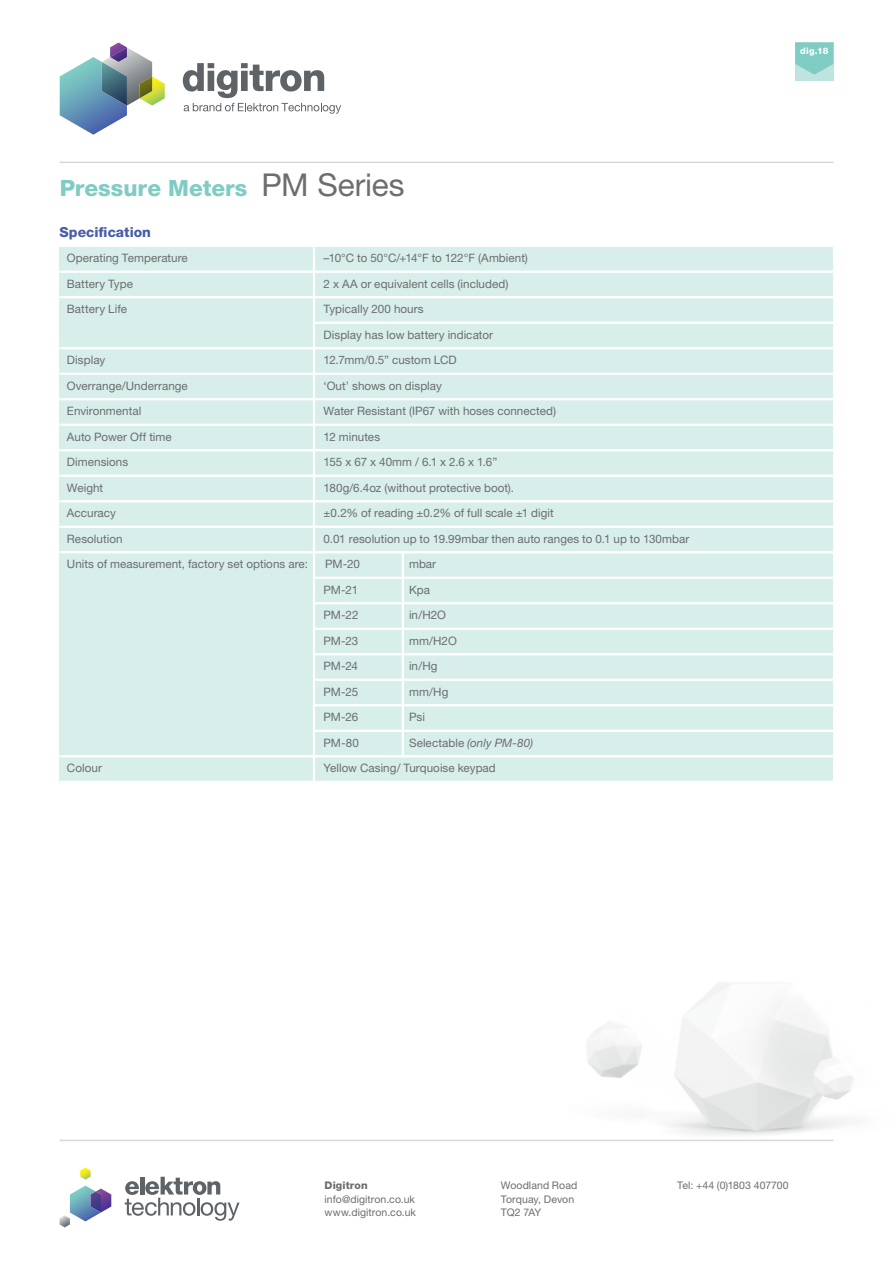
<style>
.page{position:relative;width:893px;height:1263px;background:#fff}
.page>*{position:absolute;margin:0;border:0;box-sizing:border-box;transform-origin:0 0}
.t1{font:800 22.5px "Helvetica Neue LT Std";color:#7eccc3}
.HEL_HEADER_C{font:800 13.8px "Helvetica Neue LT Std";color:#475da9}
.CHARTSwithrules{font:11.7px "Helvetica Neue LT Std";letter-spacing:.005em;color:#6c6d70}
.CHARTSwithrules-2{font:italic 11.7px "Helvetica Neue LT Std";letter-spacing:.01em;color:#6c6d70}
.ADDRESSES{font:10.5px/13.5px "Helvetica Neue LT Std";letter-spacing:.005em;color:#6c6d70}
.code_number{font:800 9px "Helvetica Neue LT Std";color:#fff}
.s1{font-weight:400;font-size:31.5px;color:#6c6d70}
.s2{font-style:normal}
.s3{font-weight:800}
</style>
<div class="page">
<hr style="left:60px;top:1140px;width:773px;height:1px;background:#d8d9d7">
<svg style="left:125px;top:1177px;width:115px;height:44px"></svg>
<svg style="left:80px;top:1167px;width:11px;height:12px"></svg>
<svg style="left:60px;top:1185px;width:51px;height:42px"></svg>
<img style="left:91px;top:1191px;width:10px;height:21px">
<hr style="left:60px;top:162px;width:773px;height:1px;background:#d8d9d7">
<div style="left:60px;top:247px;width:773px;height:536px;background:#d7eeea"></div>
<hr style="left:60px;top:271px;width:773px;height:2px;background:#fff">
<hr style="left:60px;top:296px;width:773px;height:2px;background:#fff">
<hr style="left:315px;top:322px;width:518px;height:2px;background:#fff">
<hr style="left:60px;top:347px;width:773px;height:2px;background:#fff">
<hr style="left:60px;top:373px;width:773px;height:2px;background:#fff">
<hr style="left:60px;top:398px;width:773px;height:2px;background:#fff">
<hr style="left:60px;top:424px;width:773px;height:2px;background:#fff">
<hr style="left:60px;top:449px;width:773px;height:2px;background:#fff">
<hr style="left:60px;top:475px;width:773px;height:2px;background:#fff">
<hr style="left:60px;top:500px;width:773px;height:2px;background:#fff">
<hr style="left:60px;top:526px;width:773px;height:2px;background:#fff">
<hr style="left:60px;top:551px;width:773px;height:2px;background:#fff">
<hr style="left:315px;top:577px;width:518px;height:2px;background:#fff">
<hr style="left:315px;top:602px;width:518px;height:2px;background:#fff">
<hr style="left:315px;top:628px;width:518px;height:2px;background:#fff">
<hr style="left:315px;top:653px;width:518px;height:2px;background:#fff">
<hr style="left:315px;top:679px;width:518px;height:2px;background:#fff">
<hr style="left:315px;top:704px;width:518px;height:2px;background:#fff">
<hr style="left:315px;top:730px;width:518px;height:2px;background:#fff">
<hr style="left:60px;top:755px;width:773px;height:2px;background:#fff">
<hr style="left:60px;top:781px;width:773px;height:2px;background:#fff">
<hr style="left:313px;top:247px;width:2px;height:536px;background:#fff">
<hr style="left:402px;top:552px;width:2px;height:205px;background:#fff">
<div style="left:795px;top:43px;width:38px;height:38px;background:#bfe3de"></div>
<svg style="left:795px;top:43px;width:38px;height:32px"></svg>
<svg style="left:60px;top:43px;width:105px;height:92px"></svg>
<img style="left:110px;top:47px;width:17px;height:15px">
<svg style="left:183px;top:63px;width:158px;height:51px"></svg>
<h1 class="t1" style="left:60px;top:175px;width:347px">Pressure Meters <span class="s1">PM Series</span></h1>
<p class="HEL_HEADER_C" style="left:60px;top:223px;width:93px">Specification</p>
<p class="CHARTSwithrules" style="left:67px;top:251px;width:122px">Operating Temperature</p>
<p class="CHARTSwithrules" style="left:324px;top:251px;width:206px">–10°C to 50°C/+14°F to 122°F (Ambient)</p>
<p class="CHARTSwithrules" style="left:67px;top:276px;width:68px">Battery Type</p>
<p class="CHARTSwithrules" style="left:324px;top:276px;width:186px">2 x AA or equivalent cells (included)</p>
<p class="CHARTSwithrules" style="left:67px;top:302px;width:61px">Battery Life</p>
<p class="CHARTSwithrules" style="left:324px;top:302px;width:102px">Typically 200 hours</p>
<p class="CHARTSwithrules" style="left:324px;top:327px;width:171px">Display has low battery indicator</p>
<p class="CHARTSwithrules" style="left:67px;top:353px;width:40px">Display</p>
<p class="CHARTSwithrules" style="left:324px;top:353px;width:135px">12.7mm/0.5” custom LCD</p>
<p class="CHARTSwithrules" style="left:67px;top:378px;width:122px">Overrange/Underrange</p>
<p class="CHARTSwithrules" style="left:324px;top:378px;width:120px">‘Out’ shows on display</p>
<p class="CHARTSwithrules" style="left:67px;top:404px;width:76px">Environmental</p>
<p class="CHARTSwithrules" style="left:324px;top:404px;width:234px">Water Resistant (IP67 with hoses connected)</p>
<p class="CHARTSwithrules" style="left:67px;top:429px;width:106px">Auto Power Off time</p>
<p class="CHARTSwithrules" style="left:324px;top:429px;width:58px">12 minutes</p>
<p class="CHARTSwithrules" style="left:67px;top:455px;width:63px">Dimensions</p>
<p class="CHARTSwithrules" style="left:324px;top:455px;width:175px">155 x 67 x 40mm / 6.1 x 2.6 x 1.6”</p>
<p class="CHARTSwithrules" style="left:67px;top:480px;width:38px">Weight</p>
<p class="CHARTSwithrules" style="left:324px;top:480px;width:192px">180g/6.4oz (without protective boot).</p>
<p class="CHARTSwithrules" style="left:67px;top:506px;width:50px">Accuracy</p>
<p class="CHARTSwithrules" style="left:324px;top:506px;width:232px">±0.2% of reading ±0.2% of full scale ±1 digit</p>
<p class="CHARTSwithrules" style="left:67px;top:531px;width:57px">Resolution</p>
<p class="CHARTSwithrules" style="left:324px;top:531px;width:367px">0.01 resolution up to 19.99mbar then auto ranges to 0.1 up to 130mbar</p>
<p class="CHARTSwithrules" style="left:67px;top:557px;width:242px">Units of measurement, factory set options are:</p>
<p class="CHARTSwithrules" style="left:325px;top:557px;width:36px">PM-20</p>
<p class="CHARTSwithrules" style="left:409px;top:557px;width:29px">mbar</p>
<p class="CHARTSwithrules" style="left:324px;top:582px;width:36px">PM-21</p>
<p class="CHARTSwithrules" style="left:409px;top:582px;width:23px">Kpa</p>
<p class="CHARTSwithrules" style="left:324px;top:608px;width:36px">PM-22</p>
<p class="CHARTSwithrules" style="left:409px;top:608px;width:38px">in/H2O</p>
<p class="CHARTSwithrules" style="left:324px;top:633px;width:36px">PM-23</p>
<p class="CHARTSwithrules" style="left:409px;top:633px;width:49px">mm/H2O</p>
<p class="CHARTSwithrules" style="left:324px;top:659px;width:36px">PM-24</p>
<p class="CHARTSwithrules" style="left:409px;top:659px;width:30px">in/Hg</p>
<p class="CHARTSwithrules" style="left:324px;top:684px;width:36px">PM-25</p>
<p class="CHARTSwithrules" style="left:409px;top:684px;width:41px">mm/Hg</p>
<p class="CHARTSwithrules" style="left:324px;top:710px;width:36px">PM-26</p>
<p class="CHARTSwithrules" style="left:409px;top:710px;width:17px">Psi</p>
<p class="CHARTSwithrules" style="left:324px;top:735px;width:37px">PM-80</p>
<p class="CHARTSwithrules-2" style="left:409px;top:735px;width:126px"><span class="s2">Selectable</span> (only PM-80)</p>
<p class="CHARTSwithrules" style="left:67px;top:761px;width:36px">Colour</p>
<p class="CHARTSwithrules" style="left:324px;top:761px;width:174px">Yellow Casing/ Turquoise keypad</p>
<p class="code_number" style="left:800px;top:46px;width:30px">dig.18</p>
<p class="ADDRESSES" style="left:325px;top:1178px;width:93px"><span class="s3">Digitron </span>info@digitron.co.uk www.digitron.co.uk</p>
<p class="ADDRESSES" style="left:501px;top:1178px;width:78px">Woodland Road</p>
<p class="ADDRESSES" style="left:501px;top:1192px;width:75px">Torquay, Devon</p>
<p class="ADDRESSES" style="left:501px;top:1205px;width:42px">TQ2 7AY</p>
<p class="ADDRESSES" style="left:677px;top:1178px;width:113px">Tel: +44 (0)1803 407700</p>
</div>
